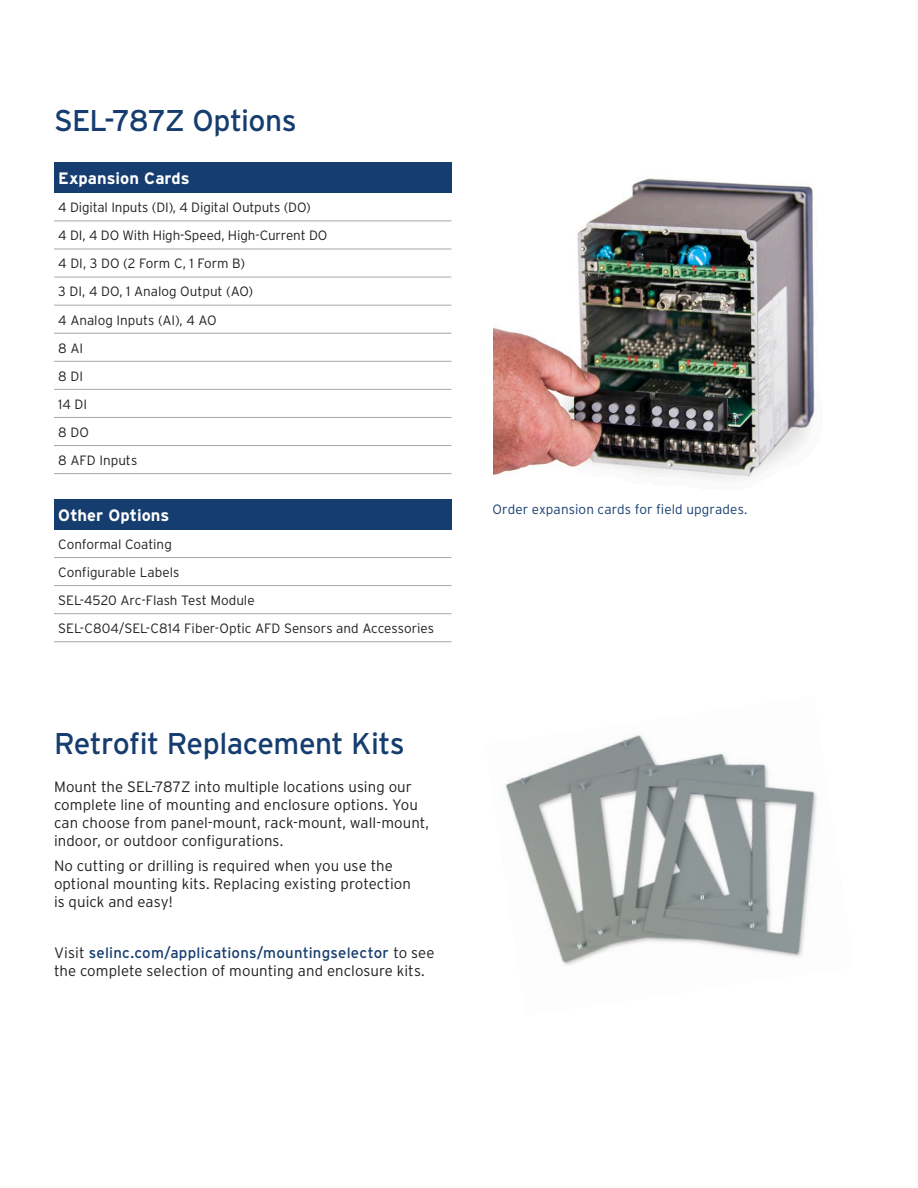
<style>
.page{position:relative;width:918px;height:1188px;background:#fff}
.page>*{position:absolute;margin:0;border:0;box-sizing:border-box;transform-origin:0 0}
.Heading___h1{font:30px "Interstate Poly";letter-spacing:-.02em;color:#163d6f}
.Spec_Table_Header{font:700 16.5px "Interstate Poly";color:#fff}
.Body_Copy___p{font:300 15px/18px "Interstate Poly";letter-spacing:.005em;color:#231f20}
.Table_Body{font:300 13.5px "Interstate Poly";letter-spacing:-.005em;color:#231f20}
.Captions_Callouts{font:300 13.5px "Interstate Poly";letter-spacing:.01em;color:#163d6f}
.s1{font-weight:400;color:#163d6f}
</style>
<div class="page">
<img style="left:493px;top:178px;width:322px;height:301px">
<div style="left:54px;top:162px;width:397px;height:31px;background:#163d6f"></div>
<hr style="left:54px;top:221px;width:397px;height:1px;background:#a8a9ad">
<hr style="left:54px;top:249px;width:397px;height:1px;background:#a8a9ad">
<hr style="left:54px;top:277px;width:397px;height:1px;background:#a8a9ad">
<hr style="left:54px;top:305px;width:397px;height:1px;background:#a8a9ad">
<hr style="left:54px;top:333px;width:397px;height:1px;background:#a8a9ad">
<hr style="left:54px;top:361px;width:397px;height:1px;background:#a8a9ad">
<hr style="left:54px;top:389px;width:397px;height:1px;background:#a8a9ad">
<hr style="left:54px;top:417px;width:397px;height:1px;background:#a8a9ad">
<hr style="left:54px;top:445px;width:397px;height:1px;background:#a8a9ad">
<hr style="left:54px;top:473px;width:397px;height:1px;background:#a8a9ad">
<div style="left:54px;top:499px;width:397px;height:30px;background:#163d6f"></div>
<hr style="left:54px;top:557px;width:397px;height:1px;background:#a8a9ad">
<hr style="left:54px;top:585px;width:397px;height:1px;background:#a8a9ad">
<hr style="left:54px;top:613px;width:397px;height:1px;background:#a8a9ad">
<hr style="left:54px;top:641px;width:397px;height:1px;background:#a8a9ad">
<img style="left:505px;top:735px;width:312px;height:230px">
<p class="Heading___h1" style="left:54px;top:99px;width:244px">SEL-787Z Options</p>
<p class="Spec_Table_Header" style="left:58px;top:166px;width:133px">Expansion Cards</p>
<p class="Table_Body" style="left:58px;top:198px;width:254px">4 Digital Inputs (DI), 4 Digital Outputs (DO)</p>
<p class="Table_Body" style="left:58px;top:226px;width:271px">4 DI, 4 DO With High-Speed, High-Current DO</p>
<p class="Table_Body" style="left:58px;top:254px;width:188px">4 DI, 3 DO (2 Form C, 1 Form B)</p>
<p class="Table_Body" style="left:58px;top:282px;width:196px">3 DI, 4 DO, 1 Analog Output (AO)</p>
<p class="Table_Body" style="left:58px;top:310px;width:160px">4 Analog Inputs (AI), 4 AO</p>
<p class="Table_Body" style="left:58px;top:338px;width:26px">8 AI</p>
<p class="Table_Body" style="left:58px;top:366px;width:26px">8 DI</p>
<p class="Table_Body" style="left:58px;top:394px;width:30px">14 DI</p>
<p class="Table_Body" style="left:58px;top:423px;width:32px">8 DO</p>
<p class="Table_Body" style="left:58px;top:451px;width:81px">8 AFD Inputs</p>
<p class="Spec_Table_Header" style="left:58px;top:503px;width:113px">Other Options</p>
<p class="Table_Body" style="left:58px;top:535px;width:115px">Conformal Coating</p>
<p class="Table_Body" style="left:58px;top:563px;width:123px">Configurable Labels</p>
<p class="Table_Body" style="left:58px;top:591px;width:198px">SEL-4520 Arc-Flash Test Module</p>
<p class="Table_Body" style="left:58px;top:619px;width:377px">SEL-C804/SEL-C814 Fiber-Optic AFD Sensors and Accessories</p>
<p class="Heading___h1" style="left:54px;top:722px;width:352px">Retrofit Replacement Kits</p>
<p class="Body_Copy___p" style="left:54px;top:777px;width:377px">Mount the SEL-787Z into multiple locations using our complete line of mounting and enclosure options. You can choose from panel-mount, rack-mount, wall-mount, indoor, or outdoor configurations.</p>
<p class="Body_Copy___p" style="left:54px;top:856px;width:358px">No cutting or drilling is required when you use the optional mounting kits. Replacing existing protection is quick and easy!</p>
<p class="Body_Copy___p" style="left:54px;top:943px;width:382px">Visit <span class="s1">selinc.com/applications/mountingselector</span> to see the complete selection of mounting and enclosure kits.</p>
<p class="Captions_Callouts" style="left:492px;top:499px;width:257px">Order expansion cards for field upgrades.</p>
</div>
